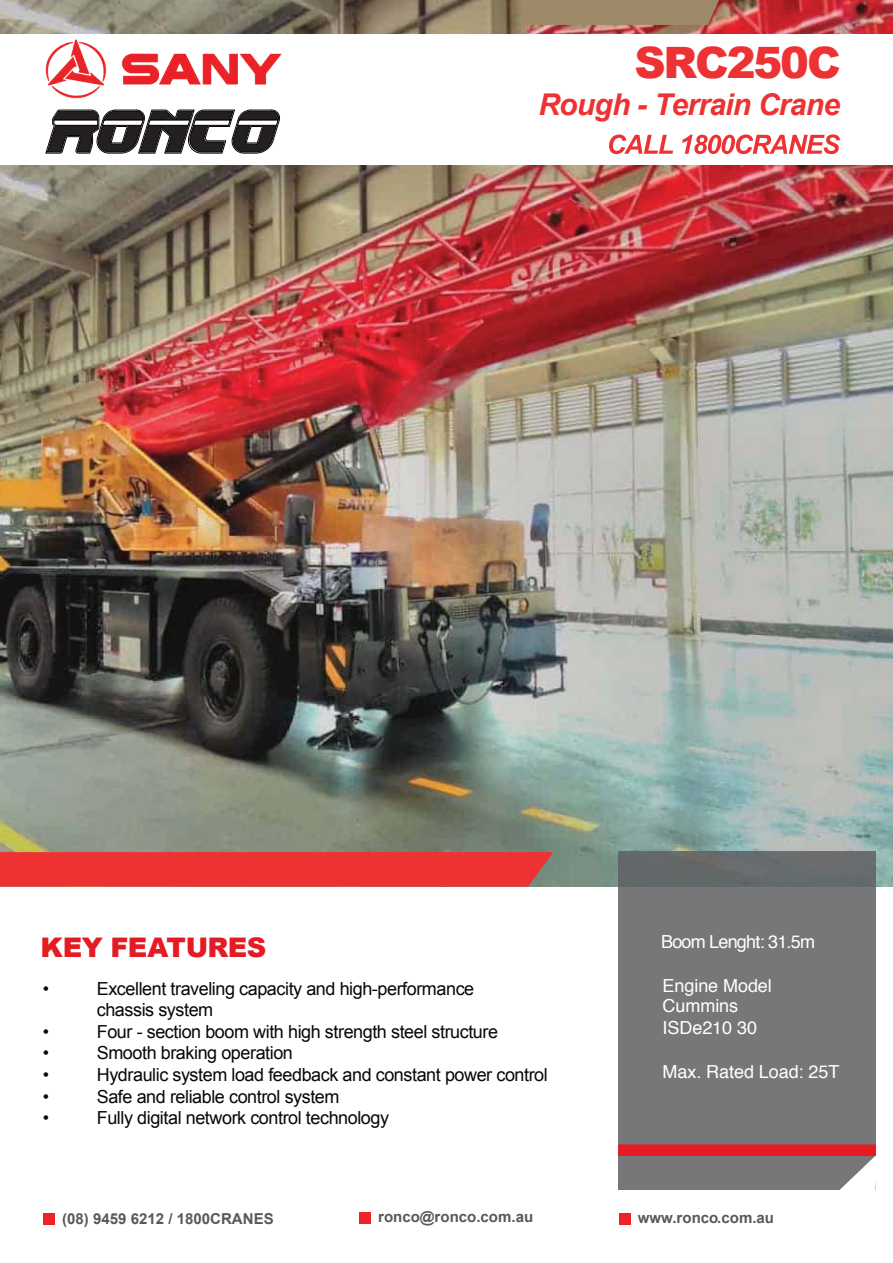
<style>
.page{position:relative;width:893px;height:1263px;background:#fff}
.page>*{position:absolute;margin:0;border:0;box-sizing:border-box;transform-origin:0 0}
.t1{font:900 43.2px "Arial";letter-spacing:-.05em;color:#ee3233}
.t2{font:italic 700 30px "Arial";letter-spacing:-.025em;color:#ee3233}
.t3{font:900 27px "Arial";letter-spacing:-.015em;color:#e51a23}
.t4{font:18px/21.6px "Arial";letter-spacing:-.025em;color:#070807}
.t5{font:18px/20.9px "Helvetica";letter-spacing:-.005em;color:#fff}
.t6{font:18px "Helvetica";letter-spacing:-.045em;color:#fff}
.t7{font:700 15px "Arial";color:#59595c}
</style>
<div class="page">
<img style="left:0;top:0;width:893px;height:34px">
<img style="left:0;top:165px;width:893px;height:721px">
<div style="left:619px;top:1213px;width:11px;height:12px;background:#ec2328"></div>
<div style="left:43px;top:1214px;width:12px;height:11px;background:#ec2328"></div>
<img style="left:29px;top:12px;width:268px;height:157px">
<svg style="left:45px;top:110px;width:237px;height:44px"></svg>
<svg style="left:609px;top:134px;width:64px;height:20px"></svg>
<svg style="left:682px;top:134px;width:158px;height:20px"></svg>
<svg style="left:0;top:852px;width:553px;height:35px;background:#e93535"></svg>
<svg style="left:618px;top:851px;width:257px;height:338px;background:#757578"></svg>
<svg style="left:836px;top:1156px;width:40px;height:34px"></svg>
<div style="left:618px;top:1145px;width:257px;height:11px;background:#e51a23"></div>
<div style="left:522px;top:0;width:197px;height:25px;background:#9e8a69"></div>
<div style="left:359px;top:1212px;width:12px;height:11px;background:#ec2328"></div>
<h1 class="t1" style="left:634px;top:31px;width:208px">SRC250C</h1>
<h2 class="t2" style="left:538px;top:85px;width:303px">Rough - Terrain Crane</h2>
<h3 class="t3" style="left:40px;top:928px;width:227px">KEY FEATURES</h3>
<p class="t6" style="left:661px;top:928px;width:155px">Boom Lenght: 31.5m</p>
<p class="t4" style="left:43px;top:977px;width:8px">•</p>
<p class="t4" style="left:97px;top:977px;width:379px">Excellent traveling capacity and high-performance chassis system</p>
<p class="t4" style="left:43px;top:1021px;width:8px">•</p>
<p class="t4" style="left:97px;top:1021px;width:403px">Four - section boom with high strength steel structure</p>
<p class="t4" style="left:43px;top:1042px;width:8px">•</p>
<p class="t4" style="left:97px;top:1042px;width:198px">Smooth braking operation</p>
<p class="t4" style="left:43px;top:1064px;width:8px">•</p>
<p class="t4" style="left:97px;top:1064px;width:453px">Hydraulic system load feedback and constant power control</p>
<p class="t4" style="left:43px;top:1085px;width:8px">•</p>
<p class="t4" style="left:97px;top:1085px;width:244px">Safe and reliable control system</p>
<p class="t4" style="left:43px;top:1107px;width:8px">•</p>
<p class="t4" style="left:97px;top:1107px;width:294px">Fully digital network control technology</p>
<p class="t5" style="left:663px;top:976px;width:111px">Engine Model<br>Cummins<br>ISDe210 30</p>
<p class="t5" style="left:663px;top:1062px;width:178px">Max. Rated Load: 25T</p>
<p class="t7" style="left:378px;top:1207px;width:157px">ronco@ronco.com.au</p>
<p class="t7" style="left:62px;top:1208px;width:213px">(08) 9459 6212 / 1800CRANES</p>
<p class="t7" style="left:638px;top:1208px;width:138px">www.ronco.com.au</p>
</div>
